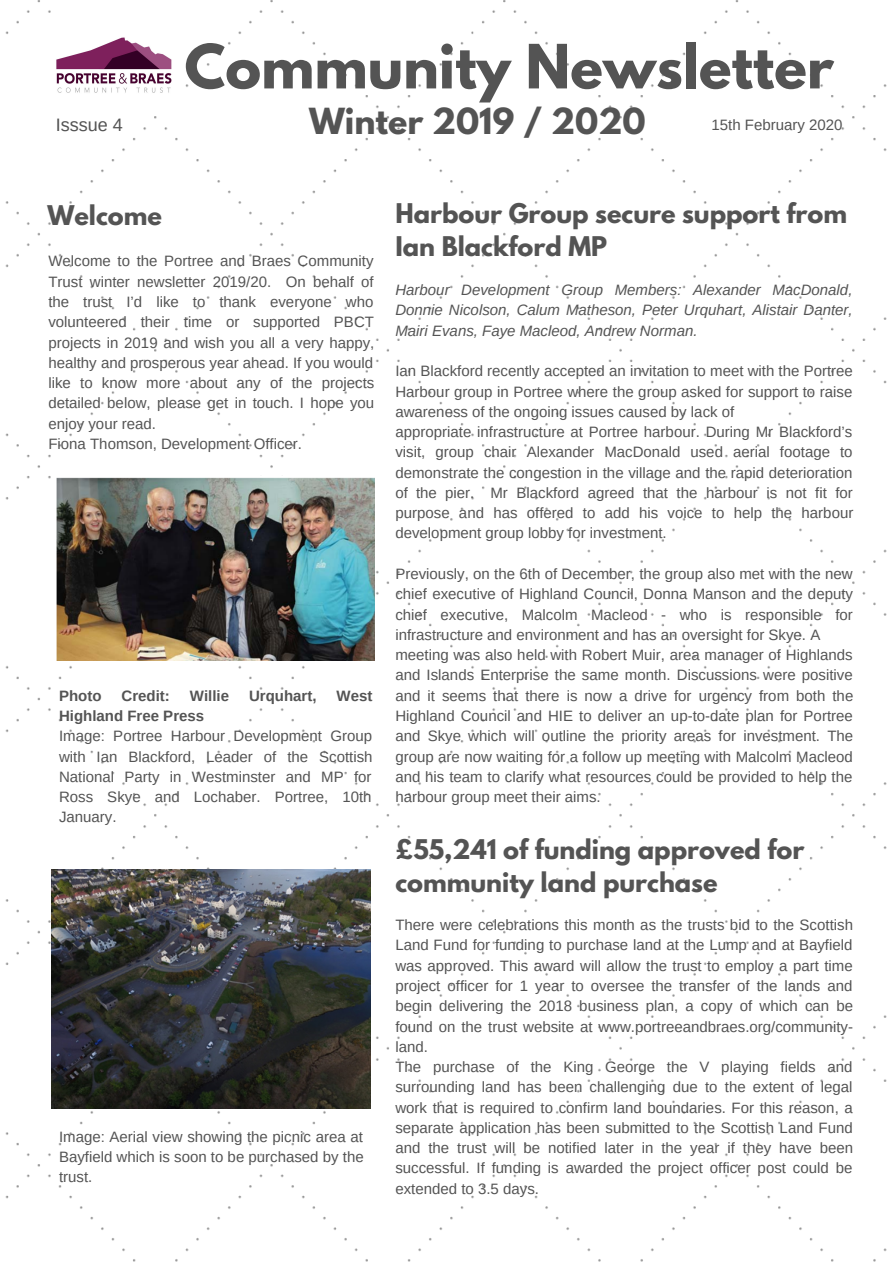
<style>
.page{position:relative;width:894px;height:1264px;background:#fff}
.page>*{position:absolute;margin:0;border:0;box-sizing:border-box;transform-origin:0 0}
.t1{font:700 54px "League Spartan";color:#545454}
.t2{font:700 31.8px "League Spartan";color:#545454}
.t3{font:700 24px/32.7px "League Spartan";color:#545454}
.t4{font:18px "Arimo";color:#545454}
.t5{font:15px/20.2px "Arimo";color:#545454}
.t6{font:italic 15px/20.2px "Arimo";color:#545454;text-align:justify}
.t7{font:700 15px "Arimo";color:#545454}
</style>
<div class="page">
<img style="left:5px;top:0;width:882px;height:1262px">
<img style="left:47px;top:21px;width:135px;height:90px">
<img style="left:55px;top:476px;width:319px;height:184px">
<img style="left:52px;top:869px;width:319px;height:238px">
<p class="t4" style="left:56px;top:115px;width:69px">Isssue 4</p>
<h1 class="t1" style="left:184px;top:40px;width:650px">Community Newsletter</h1>
<h2 class="t2" style="left:309px;top:105px;width:338px">Winter 2019 / 2020</h2>
<p class="t5" style="left:711px;top:115px;width:132px">15th February 2020</p>
<h3 class="t3" style="left:47px;top:202px;width:116px">Welcome</h3>
<p class="t5" style="left:48px;top:251px;width:327px">Welcome to the Portree and Braes Community Trust winter newsletter 2019/20. On behalf of the trust I’d like to thank everyone who volunteered their time or supported PBCT projects in 2019 and wish you all a very happy, healthy and prosperous year ahead. If you would like to know more about any of the projects detailed below, please get in touch. I hope you enjoy your read.<br>Fiona Thomson, Development Officer.</p>
<p class="t7" style="left:59px;top:687px;width:44px">Photo</p>
<p class="t7" style="left:121px;top:687px;width:50px">Credit:</p>
<p class="t7" style="left:190px;top:687px;width:41px">Willie</p>
<p class="t7" style="left:249px;top:687px;width:69px">Urquhart,</p>
<p class="t7" style="left:336px;top:687px;width:37px">West</p>
<p class="t7" style="left:59px;top:707px;width:147px">Highland Free Press</p>
<p class="t5" style="left:59px;top:726px;width:315px;text-align:justify">Image: Portree Harbour Development Group with Ian Blackford, Leader of the Scottish National Party in Westminster and MP for Ross Skye and Lochaber. Portree, 10th January.</p>
<p class="t5" style="left:59px;top:1126px;width:306px;text-align:justify">Image: Aerial view showing the picnic area at Bayfield which is soon to be purchased by the trust.</p>
<h3 class="t3" style="left:395px;top:200px;width:453px">Harbour Group secure support from<br>Ian Blackford MP</h3>
<p class="t6" style="left:395px;top:280px;width:458px">Harbour Development Group Members: Alexander MacDonald, Donnie Nicolson, Calum Matheson, Peter Urquhart, Alistair Danter, Mairi Evans, Faye Macleod, Andrew Norman.</p>
<p class="t5" style="left:395px;top:361px;width:459px">Ian Blackford recently accepted an invitation to meet with the Portree Harbour group in Portree where the group asked for support to raise awareness of the ongoing issues caused by lack of<br>appropriate infrastructure at Portree harbour. During Mr Blackford’s visit, group chair Alexander MacDonald used aerial footage to demonstrate the congestion in the village and the rapid deterioration of the pier. Mr Blackford agreed that the harbour is not fit for purpose and has offered to add his voice to help the harbour development group lobby for investment.</p>
<p class="t5" style="left:395px;top:563px;width:459px">Previously, on the 6th of December, the group also met with the new chief executive of Highland Council, Donna Manson and the deputy chief executive, Malcolm Macleod - who is responsible for infrastructure and environment and has an oversight for Skye. A meeting was also held with Robert Muir, area manager of Highlands and Islands Enterprise the same month. Discussions were positive and it seems that there is now a drive for urgency from both the Highland Council and HIE to deliver an up-to-date plan for Portree and Skye which will outline the priority areas for investment. The group are now waiting for a follow up meeting with Malcolm Macleod and his team to clarify what resources could be provided to help the harbour group meet their aims.</p>
<h3 class="t3" style="left:395px;top:836px;width:410px">£55,241 of funding approved for community land purchase</h3>
<p class="t5" style="left:395px;top:914px;width:459px">There were celebrations this month as the trusts bid to the Scottish Land Fund for funding to purchase land at the Lump and at Bayfield was approved. This award will allow the trust to employ a part time project officer for 1 year to oversee the transfer of the lands and begin delivering the 2018 business plan, a copy of which can be found on the trust website at www.portreeandbraes.org/community&shy;land.<br>The purchase of the King George the V playing fields and surrounding land has been challenging due to the extent of legal work that is required to confirm land boundaries. For this reason, a separate application has been submitted to the Scottish Land Fund and the trust will be notified later in the year if they have been successful. If funding is awarded the project officer post could be extended to 3.5 days.</p>
</div>
